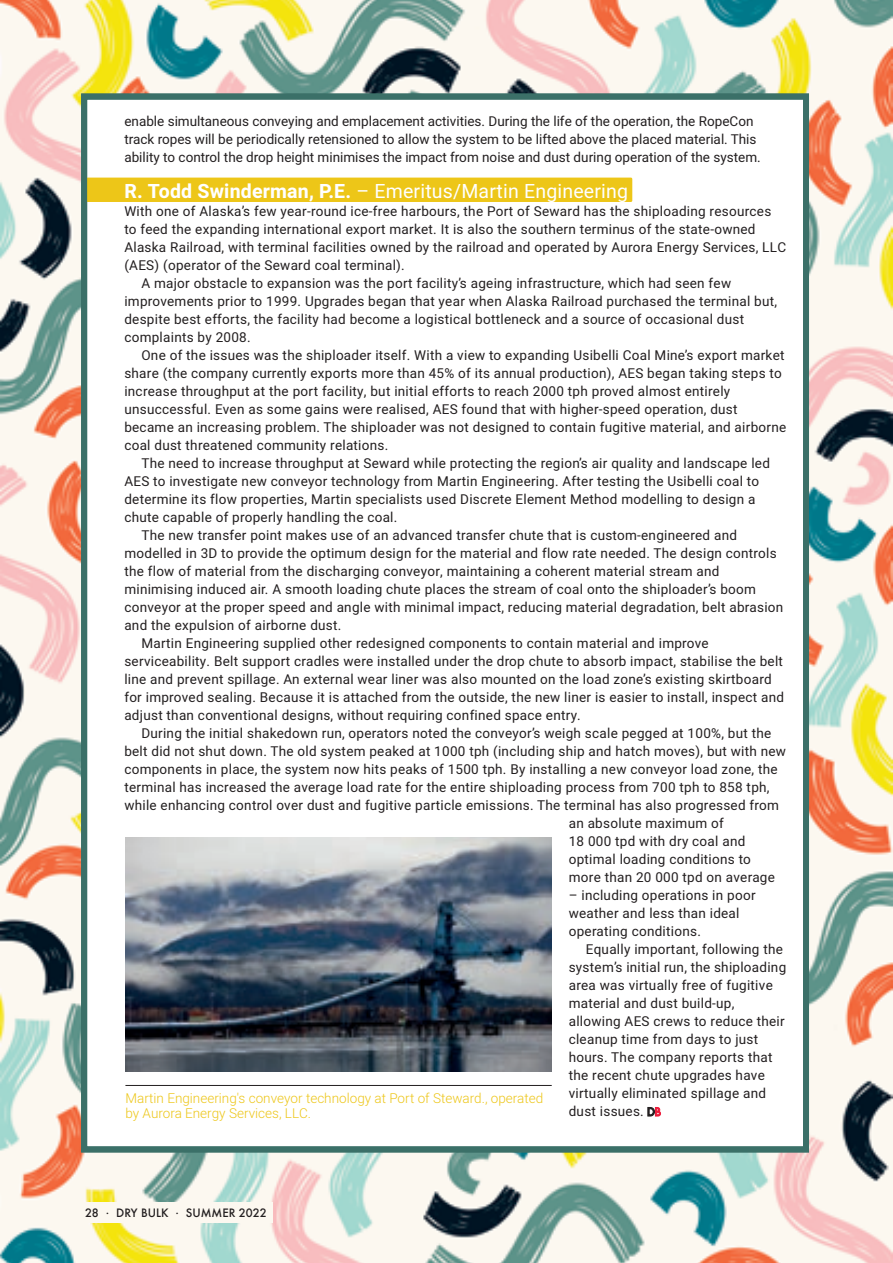
<style>
.page{position:relative;width:893px;height:1263px;background:#fff}
.page>*{position:absolute;margin:0;border:0;box-sizing:border-box;transform-origin:0 0}
.t1{font:19.5px "Heebo";letter-spacing:.01em;color:#fff}
.t2{font:13.5px/18px "Heebo";letter-spacing:.02em;color:#231f20}
.t3{font:13.5px/18px "Heebo";color:#231f20}
.t4{font:300 13.5px/15.8px "Heebo";color:#edc618}
.t5{font:500 11.25px "Futura";color:#231f20}
.s1{font-weight:700}
</style>
<div class="page">
<img style="left:0;top:0;width:893px;height:1263px">
<div style="left:81px;top:94px;width:728px;height:1058px;background:#fff"></div>
<div style="left:78px;top:1202px;width:195px;height:20px;background:#fcf8f0"></div>
<div style="left:86px;top:178px;width:546px;height:24px;background:#edc618;border-radius:2px"></div>
<svg style="left:648px;top:1107px;width:13px;height:9px"></svg>
<img style="left:125px;top:837px;width:427px;height:234px">
<hr style="left:125px;top:1085px;width:427px;height:1px;background:#231f20">
<div style="left:81px;top:94px;width:728px;height:1058px;border:6px solid #3b7068"></div>
<p class="t3" style="left:124px;top:112px;width:638px">enable simultaneous conveying and emplacement activities. During the life of the operation, the RopeCon track ropes will be periodically retensioned to allow the system to be lifted above the placed material. This ability to control the drop height minimises the impact from noise and dust during operation of the system.</p>
<h1 class="t1" style="left:124px;top:178px;width:505px"><span class="s1">R. Todd Swinderman, P.E.</span> – Emeritus/Martin Engineering</h1>
<p class="t2" style="left:124px;top:202px;width:648px">With one of Alaska’s few year-round ice-free harbours, the Port of Seward has the shiploading resources</p>
<p class="t2" style="left:124px;top:220px;width:633px">to feed the expanding international export market. It is also the southern terminus of the state-owned</p>
<p class="t2" style="left:124px;top:238px;width:663px">Alaska Railroad, with terminal facilities owned by the railroad and operated by Aurora Energy Services, LLC</p>
<p class="t2" style="left:124px;top:256px;width:282px">(AES) (operator of the Seward coal terminal).</p>
<p class="t2" style="left:141px;top:274px;width:591px">A major obstacle to expansion was the port facility’s ageing infrastructure, which had seen few</p>
<p class="t2" style="left:124px;top:292px;width:654px">improvements prior to 1999. Upgrades began that year when Alaska Railroad purchased the terminal but,</p>
<p class="t2" style="left:124px;top:310px;width:621px">despite best efforts, the facility had become a logistical bottleneck and a source of occasional dust</p>
<p class="t2" style="left:124px;top:328px;width:128px">complaints by 2008.</p>
<p class="t2" style="left:141px;top:346px;width:645px">One of the issues was the shiploader itself. With a view to expanding Usibelli Coal Mine’s export market</p>
<p class="t2" style="left:124px;top:364px;width:659px">share (the company currently exports more than 45% of its annual production), AES began taking steps to</p>
<p class="t2" style="left:124px;top:382px;width:607px">increase throughput at the port facility, but initial efforts to reach 2000 tph proved almost entirely</p>
<p class="t2" style="left:124px;top:400px;width:615px">unsuccessful. Even as some gains were realised, AES found that with higher-speed operation, dust</p>
<p class="t2" style="left:124px;top:418px;width:663px">became an increasing problem. The shiploader was not designed to contain fugitive material, and airborne</p>
<p class="t2" style="left:124px;top:436px;width:265px">coal dust threatened community relations.</p>
<p class="t2" style="left:141px;top:454px;width:630px">The need to increase throughput at Seward while protecting the region’s air quality and landscape led</p>
<p class="t2" style="left:124px;top:472px;width:636px">AES to investigate new conveyor technology from Martin Engineering. After testing the Usibelli coal to</p>
<p class="t2" style="left:124px;top:490px;width:632px">determine its flow properties, Martin specialists used Discrete Element Method modelling to design a</p>
<p class="t2" style="left:124px;top:508px;width:275px">chute capable of properly handling the coal.</p>
<p class="t2" style="left:141px;top:526px;width:597px">The new transfer point makes use of an advanced transfer chute that is custom-engineered and</p>
<p class="t2" style="left:124px;top:544px;width:654px">modelled in 3D to provide the optimum design for the material and flow rate needed. The design controls</p>
<p class="t2" style="left:124px;top:562px;width:597px">the flow of material from the discharging conveyor, maintaining a coherent material stream and</p>
<p class="t2" style="left:124px;top:580px;width:633px">minimising induced air. A smooth loading chute places the stream of coal onto the shiploader’s boom</p>
<p class="t2" style="left:124px;top:598px;width:660px">conveyor at the proper speed and angle with minimal impact, reducing material degradation, belt abrasion</p>
<p class="t2" style="left:124px;top:616px;width:219px">and the expulsion of airborne dust.</p>
<p class="t2" style="left:141px;top:634px;width:569px">Martin Engineering supplied other redesigned components to contain material and improve</p>
<p class="t2" style="left:124px;top:652px;width:660px">serviceability. Belt support cradles were installed under the drop chute to absorb impact, stabilise the belt</p>
<p class="t2" style="left:124px;top:670px;width:649px">line and prevent spillage. An external wear liner was also mounted on the load zone’s existing skirtboard</p>
<p class="t2" style="left:124px;top:688px;width:661px">for improved sealing. Because it is attached from the outside, the new liner is easier to install, inspect and</p>
<p class="t2" style="left:124px;top:706px;width:458px">adjust than conventional designs, without requiring confined space entry.</p>
<p class="t2" style="left:141px;top:724px;width:631px">During the initial shakedown run, operators noted the conveyor’s weigh scale pegged at 100%, but the</p>
<p class="t2" style="left:124px;top:742px;width:663px">belt did not shut down. The old system peaked at 1000 tph (including ship and hatch moves), but with new</p>
<p class="t2" style="left:124px;top:760px;width:655px">components in place, the system now hits peaks of 1500 tph. By installing a new conveyor load zone, the</p>
<p class="t2" style="left:124px;top:778px;width:647px">terminal has increased the average load rate for the entire shiploading process from 700 tph to 858 tph,</p>
<p class="t2" style="left:124px;top:796px;width:656px">while enhancing control over dust and fugitive particle emissions. The terminal has also progressed from</p>
<p class="t2" style="left:569px;top:814px;width:157px">an absolute maximum of</p>
<p class="t2" style="left:569px;top:832px;width:178px">18 000 tpd with dry coal and</p>
<p class="t2" style="left:569px;top:850px;width:184px">optimal loading conditions to</p>
<p class="t2" style="left:569px;top:868px;width:208px">more than 20 000 tpd on average</p>
<p class="t2" style="left:569px;top:886px;width:188px">– including operations in poor weather and less than ideal operating conditions.</p>
<p class="t2" style="left:569px;top:940px;width:219px;text-indent:17px">Equally important, following the system’s initial run, the shiploading area was virtually free of fugitive material and dust build-up, allowing AES crews to reduce their cleanup time from days to just hours. The company reports that the recent chute upgrades have virtually eliminated spillage and dust issues.</p>
<p class="t4" style="left:125px;top:1090px;width:419px">Martin Engineering's conveyor technology at Port of Steward., operated by Aurora Energy Services, LLC.</p>
<p class="t5" style="left:85px;top:1205px;width:183px">28 . DRY BULK . SUMMER 2022</p>
</div>
